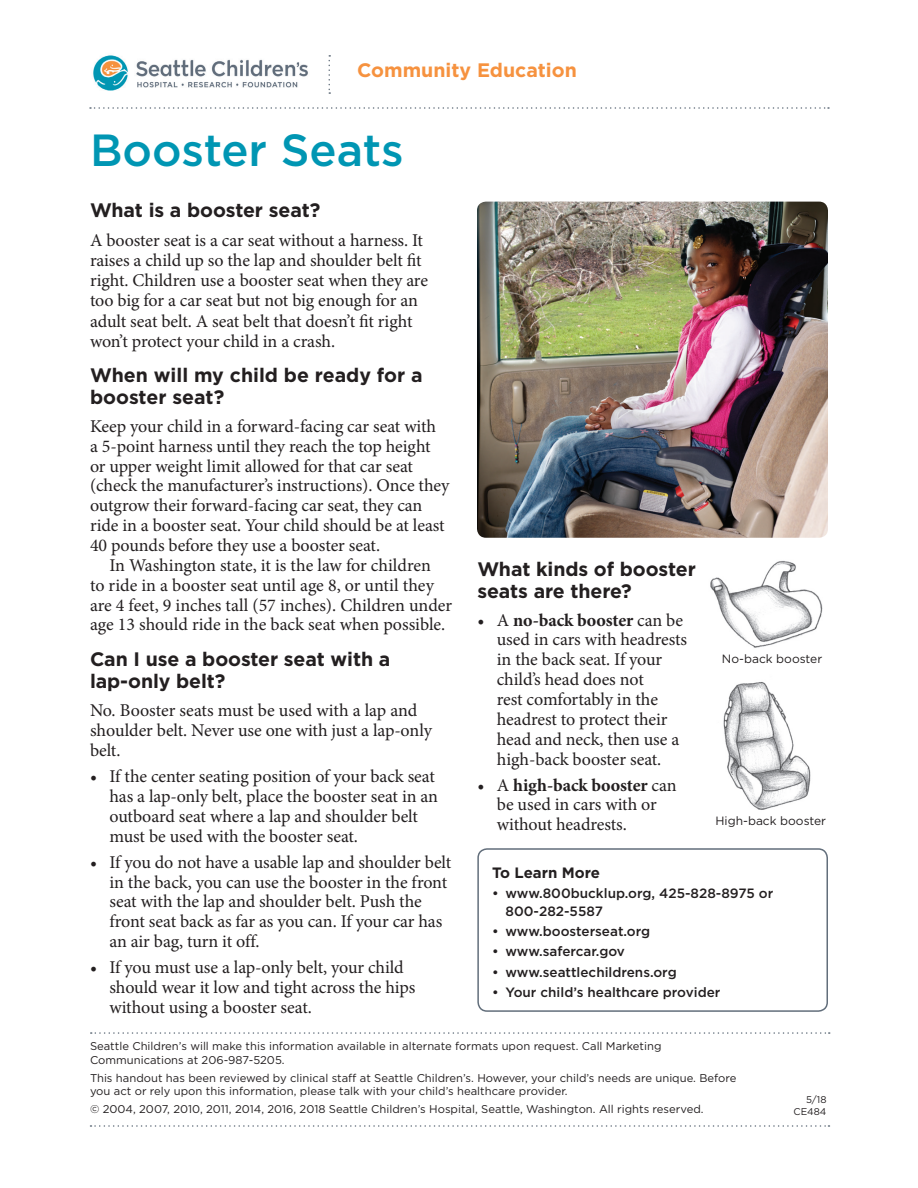
<style>
.page{position:relative;width:918px;height:1188px;background:#fff}
.page>*{position:absolute;margin:0;border:0;box-sizing:border-box;transform-origin:0 0}
.t1{font:500 45px "Gotham";color:#0096b3}
.t2{font:700 19.5px/21.8px "Gotham";letter-spacing:-.005em;color:#231f20}
.t3{font:700 19.5px "Gotham";color:#f6923f}
.t4{font:18px/19.8px "Minion Pro";letter-spacing:-.005em;color:#231f20}
.t5{font:700 15px "Gotham";color:#231f20}
.t6{font:500 13.5px/17.2px "Gotham";color:#231f20}
.t7{font:12px "Gotham";color:#231f20}
.t8{font:11.25px/13.5px "Gotham";color:#231f20}
.t9{font:9.75px/11.7px "Gotham";color:#231f20;text-align:right}
.s1{font-weight:700}
</style>
<div class="page">
<img style="left:93px;top:55px;width:215px;height:36px">
<svg style="left:90px;top:107px;width:739px;height:2px"></svg>
<img style="left:477px;top:202px;width:351px;height:336px">
<div style="left:477px;top:848px;width:351px;height:164px;border:2px solid #626e7b;border-radius:9px"></div>
<svg style="left:91px;top:1032px;width:739px;height:2px"></svg>
<svg style="left:90px;top:1125px;width:739px;height:2px"></svg>
<svg style="left:328px;top:55px;width:2px;height:39px"></svg>
<img style="left:723px;top:682px;width:88px;height:128px">
<img style="left:710px;top:561px;width:113px;height:87px">
<p class="t3" style="left:357px;top:58px;width:221px">Community Education</p>
<h1 class="t1" style="left:90px;top:121px;width:315px">Booster Seats</h1>
<p class="t2" style="left:90px;top:199px;width:232px">What is a booster seat?</p>
<p class="t4" style="left:90px;top:230px;width:340px;line-height:20.2px">A booster seat is a car seat without a harness. It raises a child up so the lap and shoulder belt fit right. Children use a booster seat when they are too big for a car seat but not big enough for an adult seat belt. A seat belt that doesn’t fit right won’t protect your child in a crash.</p>
<p class="t2" style="left:90px;top:364px;width:334px">When will my child be ready for a booster seat?</p>
<p class="t4" style="left:90px;top:416px;width:361px">Keep your child in a forward-facing car seat with<br>a 5-point harness until they reach the top height or upper weight limit allowed for that car seat (check the manufacturer’s instructions). Once they outgrow their forward-facing car seat, they can ride in a booster seat. Your child should be at least 40 pounds before they use a booster seat.</p>
<p class="t4" style="left:90px;top:555px;width:364px;text-indent:19px">In Washington state, it is the law for children<br>to ride in a booster seat until age 8, or until they are 4 feet, 9 inches tall (57 inches). Children under age 13 should ride in the back seat when possible.</p>
<p class="t2" style="left:90px;top:648px;width:302px">Can I use a booster seat with a lap-only belt?</p>
<p class="t4" style="left:90px;top:700px;width:343px;line-height:20.2px">No. Booster seats must be used with a lap and shoulder belt. Never use one with just a lap-only belt.</p>
<p class="t4" style="left:109px;top:767px;width:330px;text-indent:-19px">• If the center seating position of your back seat has a lap-only belt, place the booster seat in an outboard seat where a lap and shoulder belt must be used with the booster seat.</p>
<p class="t4" style="left:109px;top:852px;width:343px;text-indent:-19px">• If you do not have a usable lap and shoulder belt in the back, you can use the booster in the front seat with the lap and shoulder belt. Push the front seat back as far as you can. If your car has an air bag, turn it off.</p>
<p class="t4" style="left:109px;top:958px;width:307px;text-indent:-19px">• If you must use a lap-only belt, your child should wear it low and tight across the hips without using a booster seat.</p>
<p class="t2" style="left:477px;top:558px;width:220px">What kinds of booster seats are there?</p>
<p class="t4" style="left:497px;top:610px;width:192px;text-indent:-19px">• A <span class="s1">no-back booster</span> can be used in cars with headrests in the back seat. If your child’s head does not<br>rest comfortably in the headrest to protect their head and neck, then use a high-back booster seat.</p>
<p class="t4" style="left:497px;top:775px;width:181px;text-indent:-19px">• A <span class="s1">high-back booster</span> can be used in cars with or without headrests.</p>
<p class="t5" style="left:492px;top:863px;width:110px">To Learn More</p>
<p class="t6" style="left:506px;top:885px;width:269px;text-indent:-14px">• www.800bucklup.org, 425-828-8975 or<br>800-282-5587</p>
<p class="t6" style="left:492px;top:922px;width:160px">• www.boosterseat.org</p>
<p class="t6" style="left:492px;top:943px;width:134px">• www.safercar.gov</p>
<p class="t6" style="left:492px;top:963px;width:186px">• www.seattlechildrens.org</p>
<p class="t6" style="left:492px;top:983px;width:230px">• Your child’s healthcare provider</p>
<p class="t7" style="left:722px;top:651px;width:102px">No-back booster</p>
<p class="t7" style="left:716px;top:813px;width:112px">High-back booster</p>
<p class="t8" style="left:90px;top:1039px;width:573px">Seattle Children’s will make this information available in alternate formats upon request. Call Marketing<br>Communications at 206-987-5205.</p>
<p class="t8" style="left:90px;top:1071px;width:648px">This handout has been reviewed by clinical staff at Seattle Children’s. However, your child’s needs are unique. Before you act or rely upon this information, please talk with your child’s healthcare provider.</p>
<p class="t8" style="left:90px;top:1102px;width:615px">© 2004, 2007, 2010, 2011, 2014, 2016, 2018 Seattle Children’s Hospital, Seattle, Washington. All rights reserved.</p>
<p class="t9" style="left:794px;top:1093px;width:34px">5/18<br>CE484</p>
</div>
